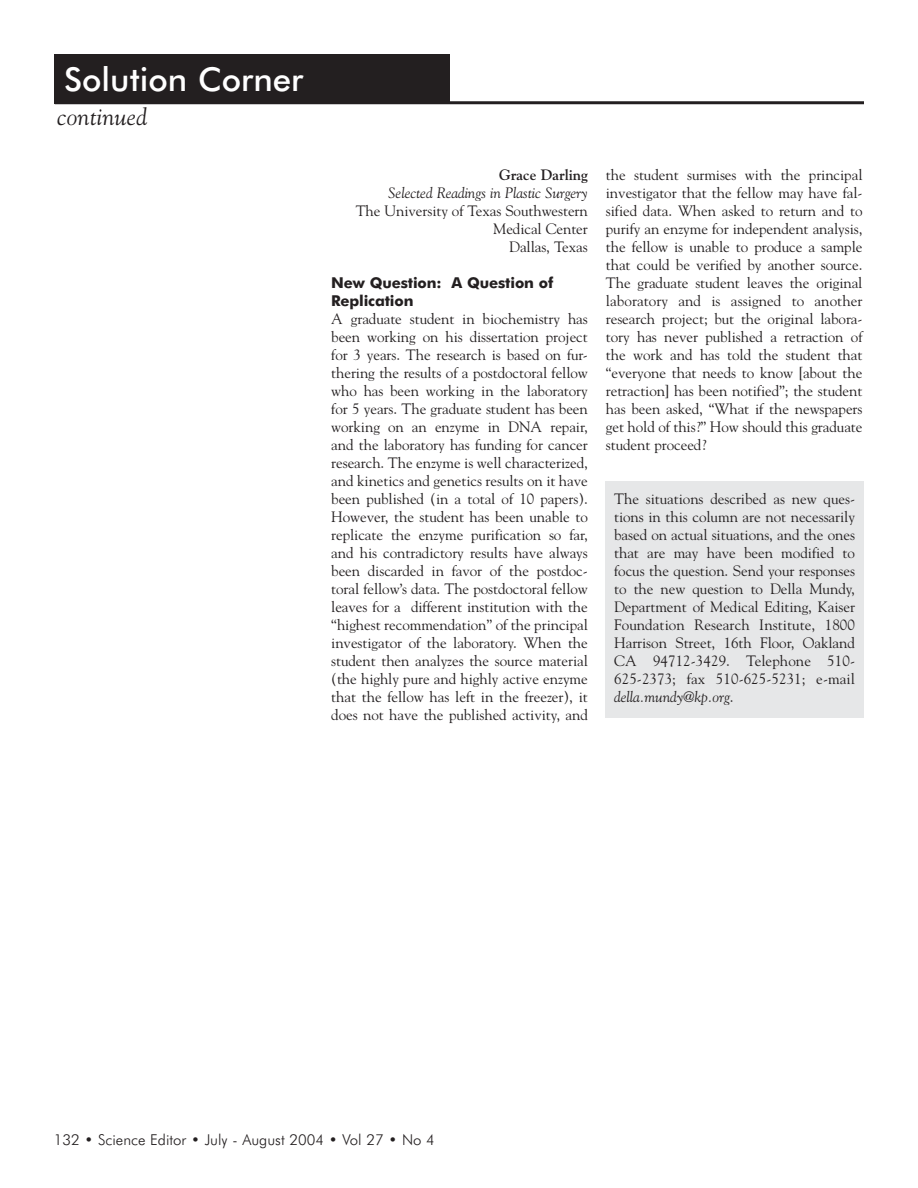
<style>
.page{position:relative;width:918px;height:1188px;background:#fff}
.page>*{position:absolute;margin:0;border:0;box-sizing:border-box;transform-origin:0 0}
.t1{font:500 33px "Futura BT";color:#fff}
.t2{font:italic 24px "Goudy";letter-spacing:.01em;color:#231f20}
.t3{font:15px/18px "Goudy";letter-spacing:-.005em;color:#231f20;text-align:justify}
.t4{font:300 15px "Futura BT";color:#231f20}
.t5{font:700 15px/18px "Futura BT";letter-spacing:-.01em;color:#231f20}
.t6{font:italic 15px "Goudy";letter-spacing:-.005em;color:#231f20}
.t7{font:700 15px "Goudy";letter-spacing:-.005em;color:#231f20}
.s1{font-style:italic}
</style>
<div class="page">
<hr style="left:55px;top:101px;width:809px;height:3px;background:#231f20">
<div style="left:54px;top:54px;width:396px;height:49px;background:#231f20"></div>
<div style="left:605px;top:482px;width:259px;height:236px;background:#e6e7e8"></div>
<h1 class="t1" style="left:64px;top:68px;width:241px">Solution Corner</h1>
<h2 class="t2" style="left:57px;top:107px;width:91px">continued</h2>
<p class="t7" style="left:499px;top:169px;width:90px">Grace Darling</p>
<p class="t6" style="left:388px;top:187px;width:201px">Selected Readings in Plastic Surgery</p>
<p class="t3" style="left:356px;top:203px;width:234px;text-align:right">The University of Texas Southwestern<br>Medical Center<br>Dallas, Texas</p>
<p class="t5" style="left:331px;top:275px;width:224px">New Question: A Question of<br>Replication</p>
<p class="t3" style="left:331px;top:311px;width:258px">A graduate student in biochemistry has been working on his dissertation project for 3 years. The research is based on fur&shy;thering the results of a postdoctoral fellow who has been working in the laboratory for 5 years. The graduate student has been working on an enzyme in DNA repair, and the laboratory has funding for cancer research. The enzyme is well characterized, and kinetics and genetics results on it have been published (in a total of 10 papers).<br>However, the student has been unable to replicate the enzyme purification so far, and his contradictory results have always been discarded in favor of the postdoc&shy;toral fellow’s data. The postdoctoral fellow leaves for a different institution with the “highest recommendation” of the principal investigator of the laboratory. When the student then analyzes the source material (the highly pure and highly active enzyme that the fellow has left in the freezer), it does not have the published activity, and</p>
<p class="t3" style="left:606px;top:167px;width:258px">the student surmises with the principal investigator that the fellow may have fal&shy;sified data. When asked to return and to purify an enzyme for independent analysis, the fellow is unable to produce a sample that could be verified by another source.<br>The graduate student leaves the original laboratory and is assigned to another research project; but the original labora&shy;tory has never published a retraction of the work and has told the student that “everyone that needs to know [about the retraction] has been notified”; the student has been asked, “What if the newspapers get hold of this?” How should this graduate student proceed?</p>
<p class="t3" style="left:614px;top:491px;width:242px">The situations described as new ques&shy;tions in this column are not necessarily based on actual situations, and the ones that are may have been modified to focus the question. Send your responses to the new question to Della Mundy, Department of Medical Editing, Kaiser Foundation Research Institute, 1800<br>Harrison Street, 16th Floor, Oakland CA 94712-3429. Telephone 510- 625-2373; fax 510-625-5231; e-mail <span class="s1">della.mundy@kp.org</span>.</p>
<p class="t4" style="left:54px;top:1135px;width:383px">132 • Science Editor • July - August 2004 • Vol 27 • No 4</p>
</div>
